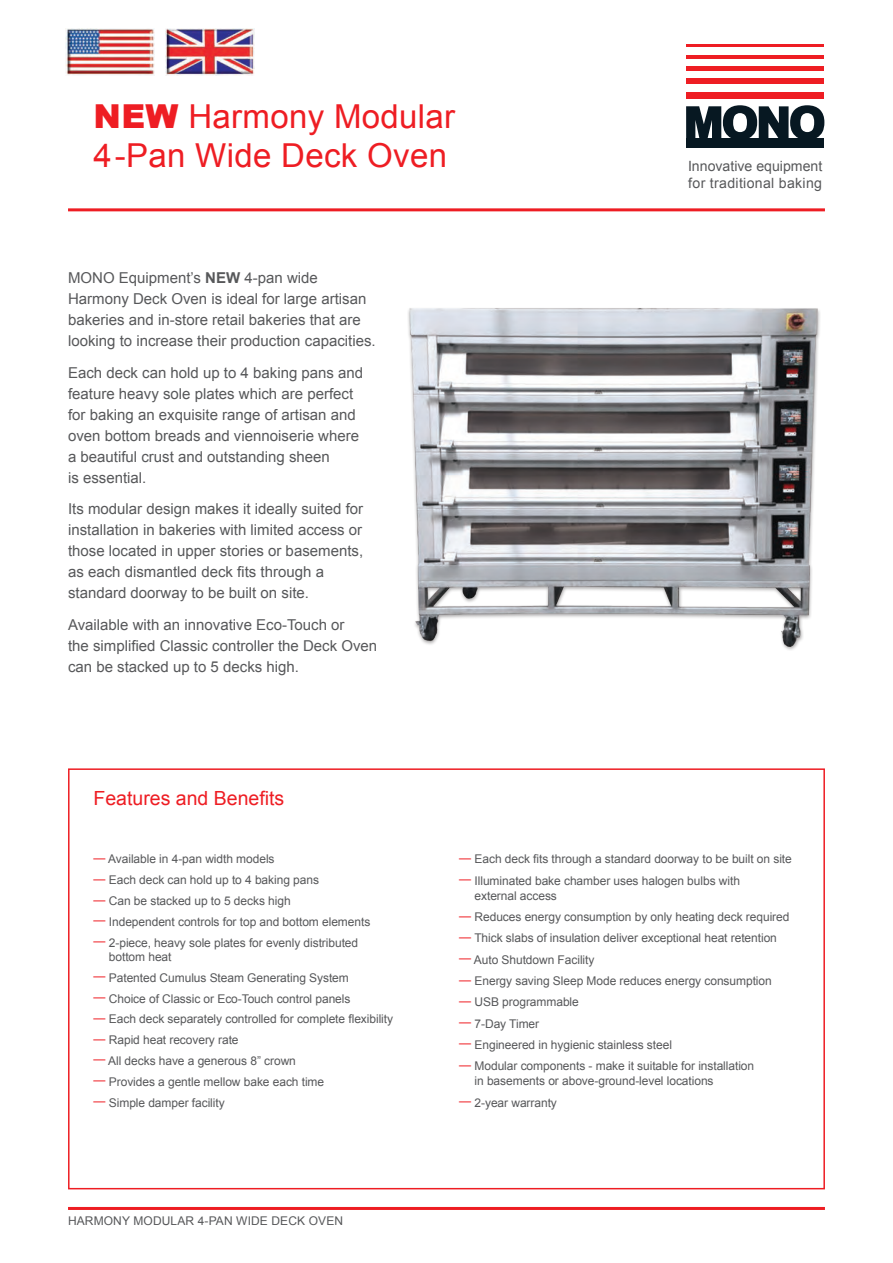
<style>
.page{position:relative;width:893px;height:1263px;background:#fff}
.page>*{position:absolute;margin:0;border:0;box-sizing:border-box;transform-origin:0 0}
.Page_header{font:33px/39px "Arial";letter-spacing:.01em;color:#ee1d23}
.Sub_head_red{font:19.5px "Arial";color:#ee1d23}
.Intro1{font:15px/21px "Arial";color:#57585a}
.t1{font:14.1px/17px "Arial";letter-spacing:.01em;color:#57585a}
.Equip_Guide_list{font:12px/15px "Arial";letter-spacing:-.005em;color:#57585a}
.s1{font-weight:900}
.s2{font-weight:700}
.s3{color:#ee1d23}
</style>
<div class="page">
<hr style="left:68px;top:208px;width:757px;height:3px;background:#ee1d23">
<div style="left:68px;top:768px;width:757px;height:421px;border:2px solid #ee1d23"></div>
<hr style="left:686px;top:45px;width:138px;height:2px;background:#ee1d23">
<hr style="left:686px;top:55px;width:138px;height:3px;background:#ee1d23">
<div style="left:686px;top:66px;width:138px;height:5px;background:#ee1d23"></div>
<div style="left:686px;top:78px;width:138px;height:6px;background:#ee1d23"></div>
<div style="left:686px;top:92px;width:138px;height:7px;background:#ee1d23"></div>
<svg style="left:686px;top:105px;width:138px;height:34px"></svg>
<div style="left:686px;top:139px;width:138px;height:9px;background:#071822"></div>
<img style="left:66px;top:28px;width:89px;height:47px">
<img style="left:166px;top:28px;width:88px;height:47px">
<hr style="left:68px;top:1207px;width:757px;height:3px;background:#ee1d23">
<img style="left:408px;top:308px;width:412px;height:342px">
<p class="Page_header" style="left:94px;top:97px;width:363px"><span class="s1">NEW</span> Harmony Modular<br>4-Pan Wide Deck Oven</p>
<p class="Intro1" style="left:68px;top:267px;width:309px">MONO Equipment’s <span class="s2">NEW</span> 4-pan wide Harmony Deck Oven is ideal for large artisan bakeries and in-store retail bakeries that are looking to increase their production capacities.</p>
<p class="Intro1" style="left:68px;top:362px;width:297px">Each deck can hold up to 4 baking pans and feature heavy sole plates which are perfect for baking an exquisite range of artisan and oven bottom breads and viennoiserie where a beautiful crust and outstanding sheen<br>is essential.</p>
<p class="Intro1" style="left:68px;top:499px;width:297px">Its modular design makes it ideally suited for installation in bakeries with limited access or those located in upper stories or basements, as each dismantled deck fits through a standard doorway to be built on site.</p>
<p class="Intro1" style="left:68px;top:614px;width:311px">Available with an innovative Eco-Touch or<br>the simplified Classic controller the Deck Oven can be stacked up to 5 decks high.</p>
<p class="Sub_head_red" style="left:94px;top:785px;width:192px">Features and Benefits</p>
<p class="t1" style="left:688px;top:158px;width:136px">Innovative equipment for traditional baking</p>
<p class="Equip_Guide_list" style="left:94px;top:852px;width:183px"><span class="s3">—</span> Available in 4-pan width models</p>
<p class="Equip_Guide_list" style="left:94px;top:873px;width:227px"><span class="s3">—</span> Each deck can hold up to 4 baking pans</p>
<p class="Equip_Guide_list" style="left:94px;top:893px;width:199px"><span class="s3">—</span> Can be stacked up to 5 decks high</p>
<p class="Equip_Guide_list" style="left:94px;top:914px;width:278px"><span class="s3">—</span> Independent controls for top and bottom elements</p>
<p class="Equip_Guide_list" style="left:109px;top:935px;width:251px;line-height:14.4px;text-indent:-15px"><span class="s3">—</span> 2-piece, heavy sole plates for evenly distributed bottom heat</p>
<p class="Equip_Guide_list" style="left:94px;top:970px;width:257px"><span class="s3">—</span> Patented Cumulus Steam Generating System</p>
<p class="Equip_Guide_list" style="left:94px;top:991px;width:258px"><span class="s3">—</span> Choice of Classic or Eco-Touch control panels</p>
<p class="Equip_Guide_list" style="left:94px;top:1012px;width:301px"><span class="s3">—</span> Each deck separately controlled for complete flexibility</p>
<p class="Equip_Guide_list" style="left:94px;top:1032px;width:147px"><span class="s3">—</span> Rapid heat recovery rate</p>
<p class="Equip_Guide_list" style="left:94px;top:1053px;width:204px"><span class="s3">—</span> All decks have a generous 8” crown</p>
<p class="Equip_Guide_list" style="left:94px;top:1074px;width:232px"><span class="s3">—</span> Provides a gentle mellow bake each time</p>
<p class="Equip_Guide_list" style="left:94px;top:1095px;width:133px"><span class="s3">—</span> Simple damper facility</p>
<p class="Equip_Guide_list" style="left:68px;top:1213px;width:277px">HARMONY MODULAR 4-PAN WIDE DECK OVEN</p>
<p class="Equip_Guide_list" style="left:459px;top:852px;width:334px"><span class="s3">—</span> Each deck fits through a standard doorway to be built on site</p>
<p class="Equip_Guide_list" style="left:475px;top:873px;width:267px;text-indent:-15px"><span class="s3">—</span> Illuminated bake chamber uses halogen bulbs with external access</p>
<p class="Equip_Guide_list" style="left:459px;top:909px;width:332px"><span class="s3">—</span> Reduces energy consumption by only heating deck required</p>
<p class="Equip_Guide_list" style="left:459px;top:931px;width:319px"><span class="s3">—</span> Thick slabs of insulation deliver exceptional heat retention</p>
<p class="Equip_Guide_list" style="left:459px;top:952px;width:137px"><span class="s3">—</span> Auto Shutdown Facility</p>
<p class="Equip_Guide_list" style="left:459px;top:973px;width:314px"><span class="s3">—</span> Energy saving Sleep Mode reduces energy consumption</p>
<p class="Equip_Guide_list" style="left:459px;top:995px;width:121px"><span class="s3">—</span> USB programmable</p>
<p class="Equip_Guide_list" style="left:459px;top:1016px;width:81px"><span class="s3">—</span> 7-Day Timer</p>
<p class="Equip_Guide_list" style="left:459px;top:1037px;width:214px"><span class="s3">—</span> Engineered in hygienic stainless steel</p>
<p class="Equip_Guide_list" style="left:475px;top:1059px;width:281px;text-indent:-15px"><span class="s3">—</span> Modular components - make it suitable for installation in basements or above-ground-level locations</p>
<p class="Equip_Guide_list" style="left:459px;top:1095px;width:99px"><span class="s3">—</span> 2-year warranty</p>
</div>
